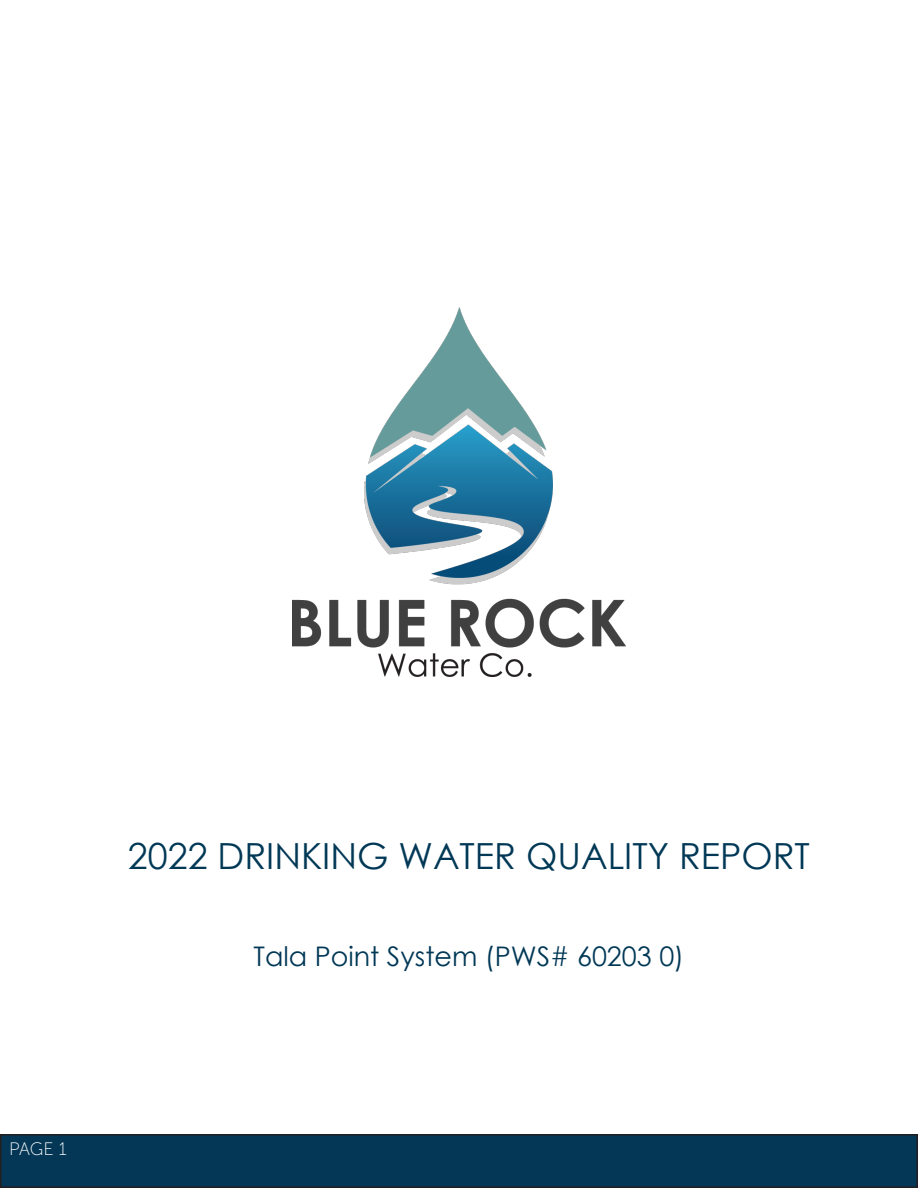
<style>
.page{position:relative;width:918px;height:1188px;background:#fff}
.page>*{position:absolute;margin:0;border:0;box-sizing:border-box;transform-origin:0 0}
.Category_Title{font:36px "Century Gothic";color:#003856}
.Category_Title-2{font:27px "Century Gothic";color:#003856}
.t1{font:18px "Museo Sans 100";color:#fff}
</style>
<div class="page">
<div style="left:1px;top:1135px;width:916px;height:52px;background:#033755"></div>
<div style="left:0;top:1134px;width:918px;height:54px;border:2px solid #231f20"></div>
<img style="left:293px;top:308px;width:332px;height:368px">
<p class="Category_Title" style="left:128px;top:830px;width:684px">2022 DRINKING WATER QUALITY REPORT</p>
<p class="Category_Title-2" style="left:254px;top:937px;width:432px">Tala Point System (PWS# 60203 0)</p>
<p class="t1" style="left:9px;top:1140px;width:59px">PAGE 1</p>
</div>
